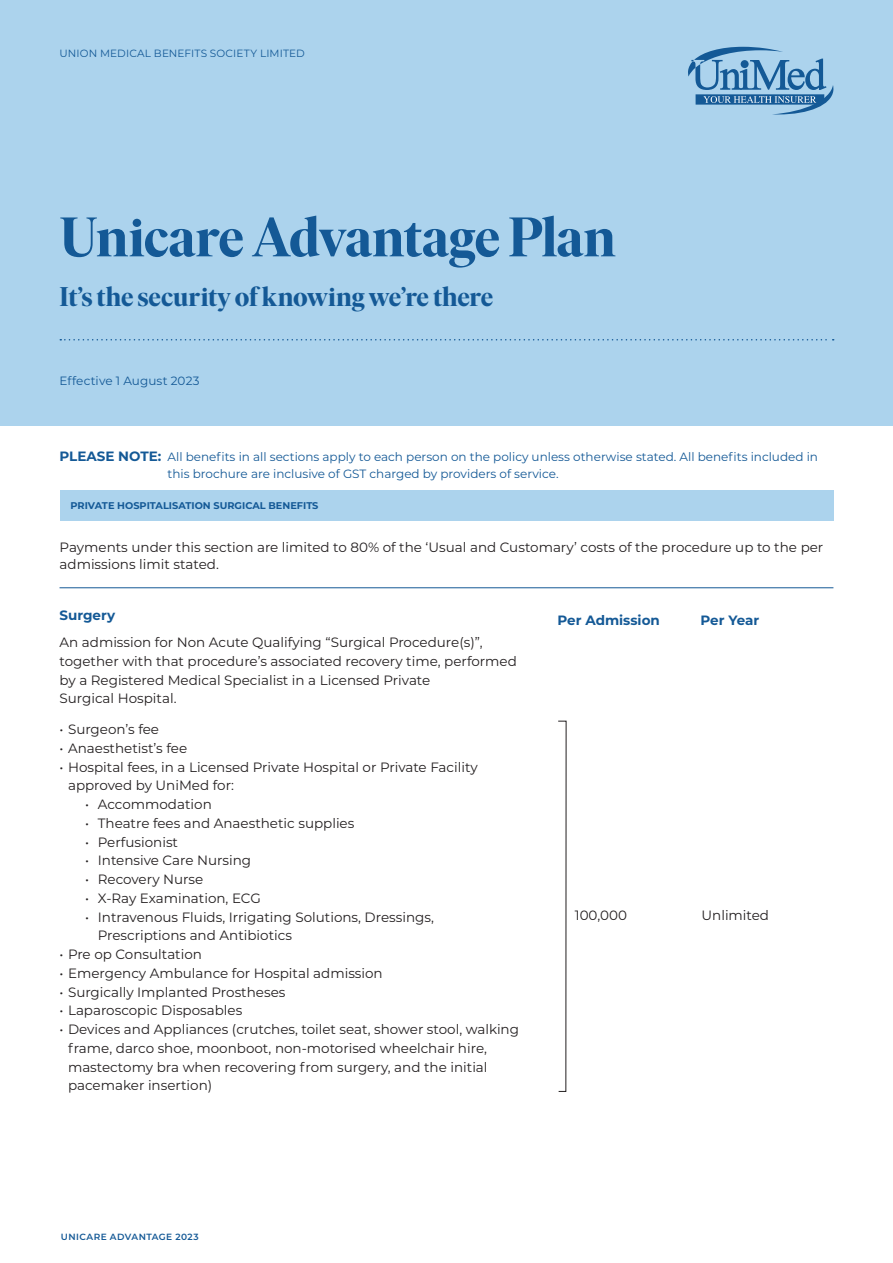
<style>
.page{position:relative;width:893px;height:1263px;background:#fff}
.page>*{position:absolute;margin:0;border:0;box-sizing:border-box;transform-origin:0 0}
.t1{font:700 55.5px "Ivar Display";letter-spacing:-.015em;color:#145996}
.t2{font:700 27px "Ivar Display";letter-spacing:-.005em;color:#145996}
.Small_body_-_List_item{font:13.5px/18.8px "Montserrat";color:#231f20}
.Heading_3{font:13.5px/16.5px "Montserrat";color:#231f20}
.Small_body_-_List_item-2{font:700 13.5px "Montserrat";color:#145996}
.Heading_3-2{font:700 13.5px "Montserrat";color:#145996}
.Small_body{font:12px/16.5px "Montserrat";color:#145996}
.t3{font:10.5px "Montserrat";letter-spacing:.015em;color:#145996}
.Heading_3_caps{font:700 9.75px "Montserrat";color:#145996}
.t4{font:600 9px "Montserrat";letter-spacing:.05em;color:#145996}
.s1{font-weight:700;font-size:13.5px}
</style>
<div class="page">
<div style="left:0;top:0;width:893px;height:426px;background:#acd3ed"></div>
<svg style="left:60px;top:339px;width:774px;height:1px"></svg>
<svg style="left:688px;top:47px;width:146px;height:67px"></svg>
<div style="left:60px;top:490px;width:773px;height:30px;background:#acd3ed"></div>
<hr style="left:60px;top:587px;width:773px;height:1px;background:#145996">
<p class="t3" style="left:60px;top:46px;width:247px">UNION MEDICAL BENEFITS SOCIETY LIMITED</p>
<h1 class="t1" style="left:60px;top:207px;width:558px">Unicare Advantage Plan</h1>
<h2 class="t2" style="left:60px;top:282px;width:435px">It’s the security of knowing we’re there</h2>
<p class="Small_body" style="left:60px;top:372px;width:142px">Effective 1 August 2023</p>
<p class="Small_body" style="left:168px;top:448px;width:652px;text-indent:-108px"><span class="s1">PLEASE NOTE:</span> All benefits in all sections apply to each person on the policy unless otherwise stated. All benefits included in this brochure are inclusive of GST charged by providers of service.</p>
<p class="Heading_3_caps" style="left:71px;top:498px;width:249px">PRIVATE HOSPITALISATION SURGICAL BENEFITS</p>
<p class="Heading_3" style="left:60px;top:539px;width:765px">Payments under this section are limited to 80% of the ‘Usual and Customary’ costs of the procedure up to the per admissions limit stated.</p>
<p class="Heading_3-2" style="left:60px;top:605px;width:57px">Surgery</p>
<p class="Small_body_-_List_item" style="left:60px;top:632px;width:459px">An admission for Non Acute Qualifying “Surgical Procedure(s)”, together with that procedure’s associated recovery time, performed by a Registered Medical Specialist in a Licensed Private<br>Surgical Hospital.</p>
<p class="Small_body_-_List_item" style="left:60px;top:719px;width:101px">• Surgeon’s fee</p>
<p class="Small_body_-_List_item" style="left:60px;top:738px;width:129px">• Anaesthetist’s fee</p>
<p class="Small_body_-_List_item" style="left:68px;top:757px;width:411px;text-indent:-9px">• Hospital fees, in a Licensed Private Hospital or Private Facility approved by UniMed for:</p>
<p class="Small_body_-_List_item" style="left:85px;top:794px;width:128px">• Accommodation</p>
<p class="Small_body_-_List_item" style="left:85px;top:813px;width:271px">• Theatre fees and Anaesthetic supplies</p>
<p class="Small_body_-_List_item" style="left:85px;top:832px;width:95px">• Perfusionist</p>
<p class="Small_body_-_List_item" style="left:85px;top:851px;width:168px">• Intensive Care Nursing</p>
<p class="Small_body_-_List_item" style="left:85px;top:869px;width:120px">• Recovery Nurse</p>
<p class="Small_body_-_List_item" style="left:85px;top:888px;width:177px">• X-Ray Examination, ECG</p>
<p class="Small_body_-_List_item" style="left:98px;top:907px;width:338px;text-indent:-13px">• Intravenous Fluids, Irrigating Solutions, Dressings,<br>Prescriptions and Antibiotics</p>
<p class="Small_body_-_List_item" style="left:60px;top:944px;width:144px">• Pre op Consultation</p>
<p class="Small_body_-_List_item" style="left:60px;top:963px;width:325px">• Emergency Ambulance for Hospital admission</p>
<p class="Small_body_-_List_item" style="left:60px;top:982px;width:227px">• Surgically Implanted Prostheses</p>
<p class="Small_body_-_List_item" style="left:60px;top:1001px;width:184px">• Laparoscopic Disposables</p>
<p class="Small_body_-_List_item" style="left:68px;top:1019px;width:452px;text-indent:-9px">• Devices and Appliances (crutches, toilet seat, shower stool, walking frame, darco shoe, moonboot, non-motorised wheelchair hire, mastectomy bra when recovering from surgery, and the initial pacemaker insertion)</p>
<p class="Small_body_-_List_item-2" style="left:558px;top:610px;width:104px">Per Admission</p>
<p class="Small_body_-_List_item-2" style="left:700px;top:610px;width:60px">Per Year</p>
<p class="Small_body_-_List_item" style="left:575px;top:905px;width:54px">100,000</p>
<p class="Small_body_-_List_item" style="left:701px;top:905px;width:69px">Unlimited</p>
<p class="t4" style="left:61px;top:1230px;width:140px">UNICARE ADVANTAGE 2023</p>
</div>
